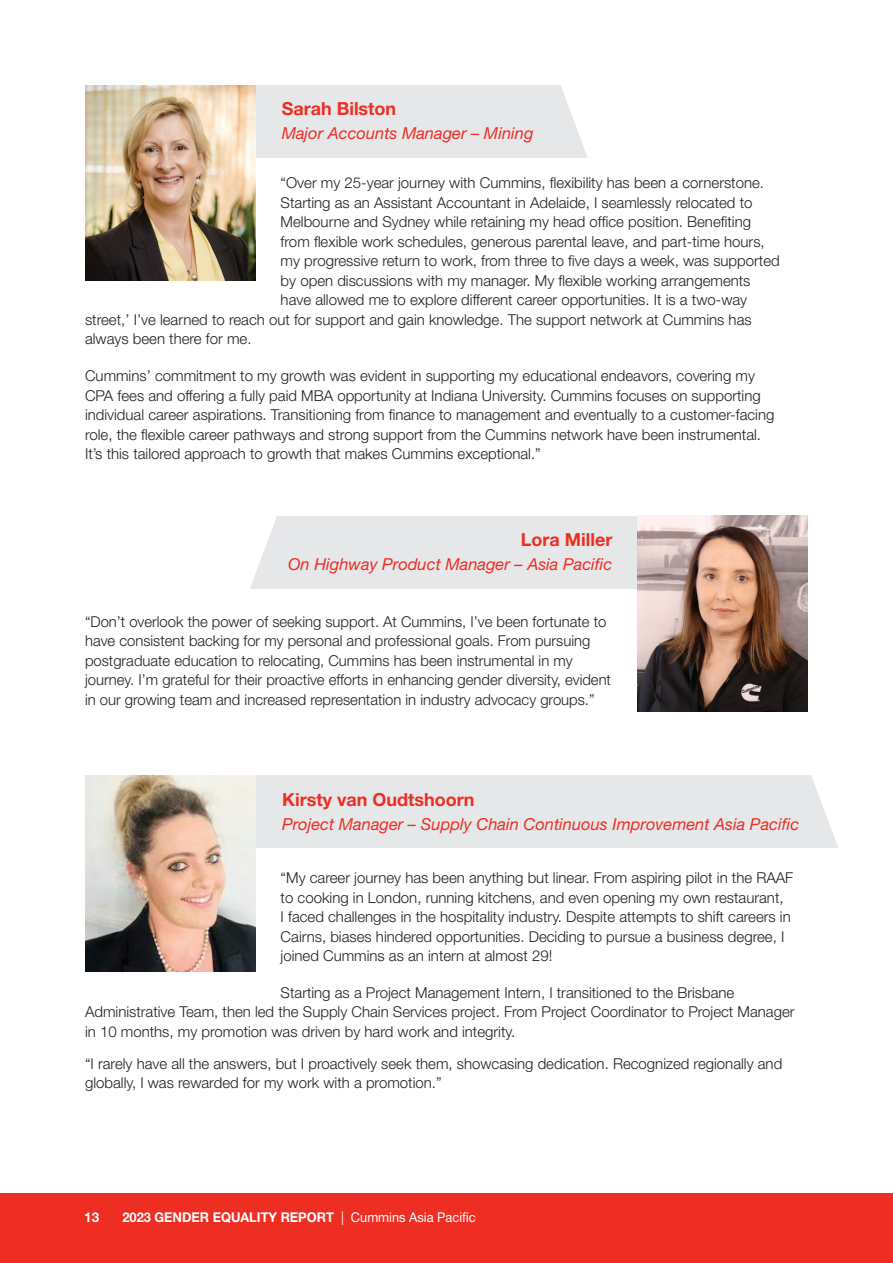
<style>
.page{position:relative;width:893px;height:1263px;background:#fff}
.page>*{position:absolute;margin:0;border:0;box-sizing:border-box;transform-origin:0 0}
.t1{font:700 18px "Helvetica Neue LT Pro";color:#ee2e22}
.t2{font:italic 16.5px "Helvetica Neue LT Pro";color:#ee2e22}
.t3{font:300 15px/19.5px "Helvetica Neue LT Pro";color:#231f20}
.t4{font:700 13.5px "Helvetica Neue LT Pro";color:#fff;scale:.95 1}
.t5{font:700 13.5px "Helvetica Neue LT Pro";color:#fff}
.s1{font-weight:400}
</style>
<div class="page">
<div style="left:0;top:1193px;width:893px;height:70px;background:#ee2e22"></div>
<div style="left:196px;top:85px;width:391px;height:72px;background:#e6e7e9"></div>
<svg style="left:557px;top:85px;width:30px;height:73px"></svg>
<div style="left:240px;top:516px;width:411px;height:72px;background:#e6e7e9"></div>
<svg style="left:240px;top:516px;width:40px;height:73px"></svg>
<div style="left:244px;top:776px;width:602px;height:72px;background:#e6e7e9"></div>
<svg style="left:810px;top:775px;width:36px;height:73px"></svg>
<img style="left:85px;top:85px;width:170px;height:196px">
<img style="left:638px;top:516px;width:170px;height:195px">
<img style="left:85px;top:775px;width:170px;height:196px">
<p class="t1" style="left:282px;top:97px;width:116px">Sarah Bilston</p>
<p class="t2" style="left:282px;top:123px;width:253px">Major Accounts Manager – Mining</p>
<p class="t3" style="left:281px;top:173px;width:485px">“Over my 25-year journey with Cummins, flexibility has been a cornerstone.</p>
<p class="t3" style="left:281px;top:193px;width:473px">Starting as an Assistant Accountant in Adelaide, I seamlessly relocated to</p>
<p class="t3" style="left:281px;top:212px;width:472px">Melbourne and Sydney while retaining my head office position. Benefiting</p>
<p class="t3" style="left:281px;top:232px;width:486px">from flexible work schedules, generous parental leave, and part-time hours,</p>
<p class="t3" style="left:281px;top:251px;width:501px">my progressive return to work, from three to five days a week, was supported</p>
<p class="t3" style="left:281px;top:271px;width:471px">by open discussions with my manager. My flexible working arrangements</p>
<p class="t3" style="left:281px;top:290px;width:468px">have allowed me to explore different career opportunities. It is a two-way</p>
<p class="t3" style="left:85px;top:310px;width:668px">street,’ I’ve learned to reach out for support and gain knowledge. The support network at Cummins has</p>
<p class="t3" style="left:85px;top:329px;width:168px">always been there for me.</p>
<p class="t3" style="left:85px;top:366px;width:691px">Cummins’ commitment to my growth was evident in supporting my educational endeavors, covering my CPA fees and offering a fully paid MBA opportunity at Indiana University. Cummins focuses on supporting individual career aspirations. Transitioning from finance to management and eventually to a customer-facing role, the flexible career pathways and strong support from the Cummins network have been instrumental.<br>It’s this tailored approach to growth that makes Cummins exceptional.”</p>
<p class="t1" style="left:521px;top:528px;width:93px">Lora Miller</p>
<p class="t2" style="left:288px;top:554px;width:326px">On Highway Product Manager – Asia Pacific</p>
<p class="t3" style="left:85px;top:611px;width:527px">“Don’t overlook the power of seeking support. At Cummins, I’ve been fortunate to have consistent backing for my personal and professional goals. From pursuing postgraduate education to relocating, Cummins has been instrumental in my journey. I’m grateful for their proactive efforts in enhancing gender diversity, evident in our growing team and increased representation in industry advocacy groups.”</p>
<p class="t1" style="left:282px;top:788px;width:194px">Kirsty van Oudtshoorn</p>
<p class="t2" style="left:282px;top:814px;width:519px">Project Manager – Supply Chain Continuous Improvement Asia Pacific</p>
<p class="t3" style="left:281px;top:868px;width:514px">“My career journey has been anything but linear. From aspiring pilot in the RAAF to cooking in London, running kitchens, and even opening my own restaurant,<br>I faced challenges in the hospitality industry. Despite attempts to shift careers in Cairns, biases hindered opportunities. Deciding to pursue a business degree, I joined Cummins as an intern at almost 29!</p>
<p class="t3" style="left:85px;top:982px;width:711px;text-indent:196px">Starting as a Project Management Intern, I transitioned to the Brisbane<br>Administrative Team, then led the Supply Chain Services project. From Project Coordinator to Project Manager in 10 months, my promotion was driven by hard work and integrity.</p>
<p class="t3" style="left:85px;top:1053px;width:699px">“I rarely have all the answers, but I proactively seek them, showcasing dedication. Recognized regionally and globally, I was rewarded for my work with a promotion.”</p>
<p class="t5" style="left:84px;top:1208px;width:17px">13</p>
<p class="t4" style="left:122px;top:1208px;width:373px">2023 Gender EQUALITY Report <span class="s1">| Cummins Asia Pacific</span></p>
</div>
